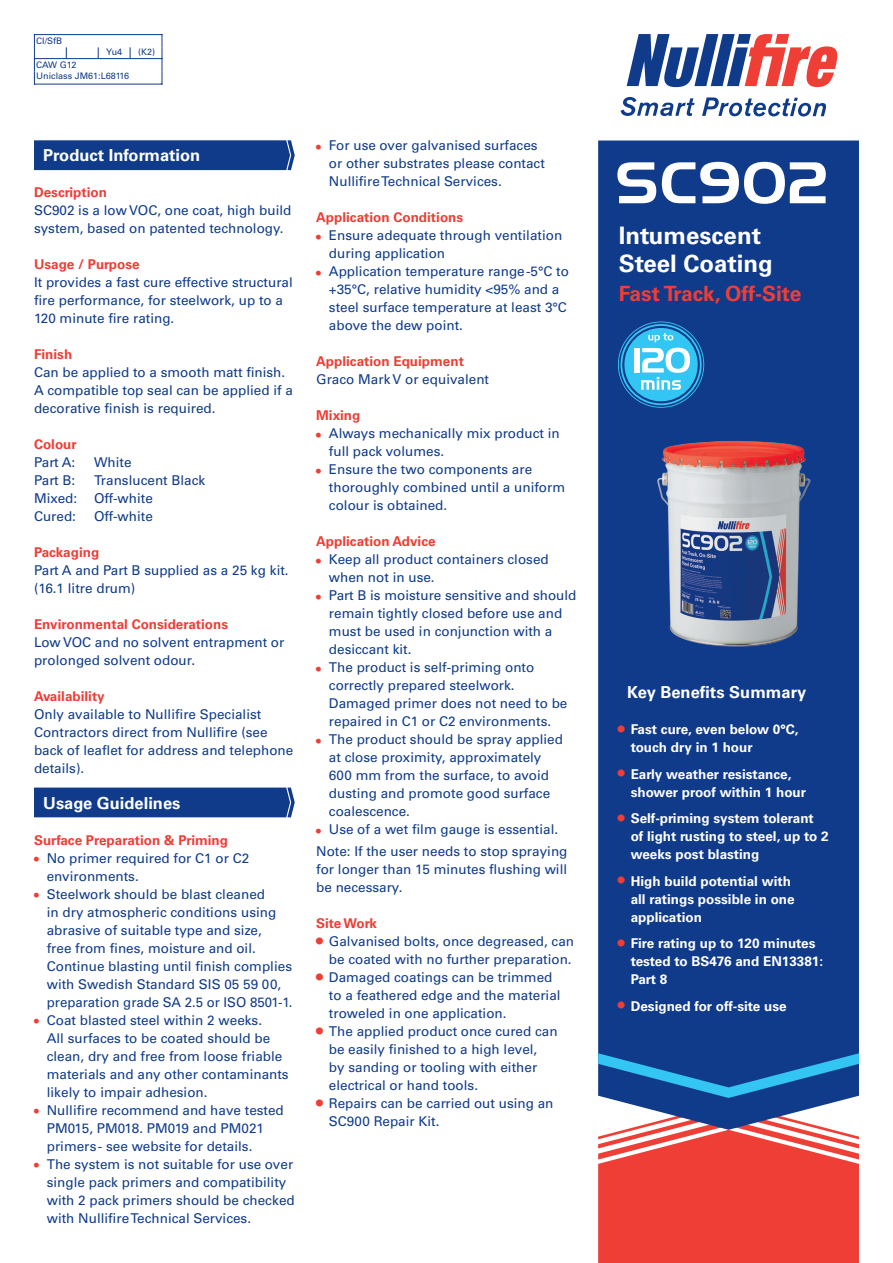
<style>
.page{position:relative;width:893px;height:1263px;background:#fff}
.page>*{position:absolute;margin:0;border:0;box-sizing:border-box;transform-origin:0 0}
.t1{font:57px "Handel Gothic BT";letter-spacing:.03em;color:#fff}
.t2{font:700 24px/28.5px "Univers LTCYR 65";color:#fff}
.t3{font:700 21px "Univers LTCYR 65";color:#ee3e35}
.t4{font:700 16.5px "Univers LTCYR 65";color:#fff}
.t5{font:13.5px/18px "Univers LTCYR 55 Roman";color:#103b8a}
.t6{font:700 13.5px/18px "Univers LTCYR 65";color:#fff}
.t7{font:700 13.5px "Univers LTCYR 65";color:#ee3e35}
.t8{font:9px "Univers LTCYR 55 Roman";color:#103b8a}
.s1{font-family:"Univers LTCYR 65";font-weight:700;color:#ee3e35}
.s2{font-family:"Univers LTCYR 65";font-weight:700;font-size:19.5px;color:#ee3e35}
.s3{font-size:19.5px;color:#ee3e35}
</style>
<div class="page">
<div style="left:34px;top:140px;width:261px;height:30px;background:#103b8a"></div>
<div style="left:34px;top:787px;width:261px;height:30px;background:#103b8a"></div>
<div style="left:598px;top:140px;width:261px;height:913px;background:#103b8a"></div>
<svg style="left:598px;top:1053px;width:261px;height:210px;background:#b25a69"></svg>
<hr style="left:34px;top:34px;width:128px;height:1px;background:#103b8a">
<hr style="left:34px;top:58px;width:128px;height:1px;background:#103b8a">
<svg style="left:34px;top:35px;width:1px;height:49px"></svg>
<svg style="left:162px;top:34px;width:1px;height:50px"></svg>
<hr style="left:34px;top:84px;width:128px;height:1px;background:#103b8a">
<svg style="left:627px;top:34px;width:211px;height:53px"></svg>
<svg style="left:620px;top:97px;width:75px;height:19px"></svg>
<svg style="left:702px;top:97px;width:124px;height:19px"></svg>
<svg style="left:618px;top:321px;width:86px;height:76px;background:#4aa7d6"></svg>
<img style="left:598px;top:397px;width:261px;height:275px">
<p class="t8" style="left:36px;top:35px;width:28px">CI/SfB</p>
<p class="t8" style="left:106px;top:46px;width:18px">Yu4</p>
<p class="t8" style="left:138px;top:46px;width:19px">(K2)</p>
<p class="t8" style="left:36px;top:58px;width:42px">CAW G12</p>
<p class="t8" style="left:36px;top:69px;width:94px">Uniclass JM61:L68116</p>
<p class="t4" style="left:43px;top:143px;width:159px">Product Information</p>
<p class="t5" style="left:34px;top:182px;width:259px"><span class="s1">Description<br></span>SC902 is a low VOC, one coat, high build system, based on patented technology.</p>
<p class="t7" style="left:34px;top:254px;width:107px">Usage / Purpose</p>
<p class="t5" style="left:34px;top:272px;width:260px">It provides a fast cure effective structural fire performance, for steelwork, up to a<br>120 minute fire rating.</p>
<p class="t7" style="left:34px;top:344px;width:40px">Finish</p>
<p class="t5" style="left:34px;top:362px;width:260px">Can be applied to a smooth matt finish.<br>A compatible top seal can be applied if a decorative finish is required.</p>
<p class="t7" style="left:34px;top:434px;width:44px">Colour</p>
<p class="t5" style="left:34px;top:452px;width:43px">Part A:</p>
<p class="t5" style="left:94px;top:452px;width:39px">White</p>
<p class="t5" style="left:34px;top:470px;width:43px">Part B:</p>
<p class="t5" style="left:94px;top:470px;width:113px">Translucent Black</p>
<p class="t5" style="left:34px;top:488px;width:120px">Mixed: Off-white</p>
<p class="t5" style="left:34px;top:506px;width:44px">Cured:</p>
<p class="t5" style="left:94px;top:506px;width:60px">Off-white</p>
<p class="t7" style="left:34px;top:542px;width:67px">Packaging</p>
<p class="t5" style="left:34px;top:560px;width:256px">Part A and Part B supplied as a 25 kg kit.</p>
<p class="t5" style="left:34px;top:578px;width:103px">(16.1 litre drum)</p>
<p class="t7" style="left:34px;top:614px;width:196px">Environmental Considerations</p>
<p class="t5" style="left:34px;top:632px;width:252px">Low VOC and no solvent entrapment or prolonged solvent odour.</p>
<p class="t7" style="left:34px;top:686px;width:72px">Availability</p>
<p class="t5" style="left:34px;top:704px;width:261px">Only available to Nullifire Specialist Contractors direct from Nullifire (see back of leaflet for address and telephone details).</p>
<p class="t4" style="left:43px;top:791px;width:139px">Usage Guidelines</p>
<p class="t7" style="left:34px;top:830px;width:196px">Surface Preparation &amp; Priming</p>
<p class="t5" style="left:47px;top:848px;width:204px;text-indent:-13px"><span class="s1">•</span> No primer required for C1 or C2 environments.</p>
<p class="t5" style="left:47px;top:884px;width:247px;text-indent:-13px"><span class="s1">•</span> Steelwork should be blast cleaned<br>in dry atmospheric conditions using abrasive of suitable type and size,<br>free from fines, moisture and oil.<br>Continue blasting until finish complies with Swedish Standard SIS 05 59 00, preparation grade SA 2.5 or ISO 8501-1.</p>
<p class="t5" style="left:47px;top:1010px;width:243px;text-indent:-13px"><span class="s1">•</span> Coat blasted steel within 2 weeks.<br>All surfaces to be coated should be clean, dry and free from loose friable materials and any other contaminants likely to impair adhesion.</p>
<p class="t5" style="left:47px;top:1100px;width:239px;text-indent:-13px"><span class="s1">•</span> Nullifire recommend and have tested<br>PM015, PM018. PM019 and PM021 primers - see website for details.</p>
<p class="t5" style="left:47px;top:1154px;width:250px;text-indent:-13px"><span class="s1">•</span> The system is not suitable for use over single pack primers and compatibility with 2 pack primers should be checked with Nullifire Technical Services.</p>
<p class="t5" style="left:329px;top:136px;width:217px;text-indent:-13px"><span class="s1">•</span> For use over galvanised surfaces or other substrates please contact<br>Nullifire Technical Services.</p>
<p class="t7" style="left:316px;top:208px;width:149px">Application Conditions</p>
<p class="t5" style="left:329px;top:226px;width:235px;text-indent:-13px"><span class="s1">•</span> Ensure adequate through ventilation during application</p>
<p class="t5" style="left:329px;top:262px;width:242px;text-indent:-13px"><span class="s1">•</span> Application temperature range -5°C to +35°C, relative humidity &lt;95% and a steel surface temperature at least 3°C above the dew point.</p>
<p class="t7" style="left:316px;top:352px;width:149px">Application Equipment</p>
<p class="t5" style="left:316px;top:370px;width:174px">Graco Mark V or equivalent</p>
<p class="t7" style="left:316px;top:406px;width:46px">Mixing</p>
<p class="t5" style="left:329px;top:424px;width:232px;text-indent:-13px"><span class="s1">•</span> Always mechanically mix product in full pack volumes.</p>
<p class="t5" style="left:329px;top:460px;width:238px;text-indent:-13px"><span class="s1">•</span> Ensure the two components are thoroughly combined until a uniform colour is obtained.</p>
<p class="t7" style="left:316px;top:532px;width:121px">Application Advice</p>
<p class="t5" style="left:329px;top:550px;width:221px;text-indent:-13px"><span class="s1">•</span> Keep all product containers closed when not in use.</p>
<p class="t5" style="left:329px;top:586px;width:249px;text-indent:-13px"><span class="s1">•</span> Part B is moisture sensitive and should remain tightly closed before use and must be used in conjunction with a desiccant kit.</p>
<p class="t5" style="left:329px;top:658px;width:240px;text-indent:-13px"><span class="s1">•</span> The product is self-priming onto correctly prepared steelwork.<br>Damaged primer does not need to be repaired in C1 or C2 environments.</p>
<p class="t5" style="left:329px;top:730px;width:236px;text-indent:-13px"><span class="s1">•</span> The product should be spray applied at close proximity, approximately<br>600 mm from the surface, to avoid dusting and promote good surface coalescence.</p>
<p class="t5" style="left:316px;top:820px;width:244px"><span class="s1">•</span> Use of a wet film gauge is essential.</p>
<p class="t5" style="left:316px;top:842px;width:253px;text-align:justify">Note: If the user needs to stop spraying for longer than 15 minutes flushing will be necessary.</p>
<p class="t7" style="left:316px;top:914px;width:62px">Site Work</p>
<p class="t5" style="left:316px;top:932px;width:259px;text-align:right"><span class="s2">•</span> Galvanised bolts, once degreased, can be coated with no further preparation.</p>
<p class="t5" style="left:329px;top:968px;width:233px;text-indent:-13px"><span class="s2">•</span> Damaged coatings can be trimmed to a feathered edge and the material troweled in one application.</p>
<p class="t5" style="left:329px;top:1022px;width:230px;text-indent:-13px"><span class="s2">•</span> The applied product once cured can be easily finished to a high level,<br>by sanding or tooling with either electrical or hand tools.</p>
<p class="t5" style="left:329px;top:1094px;width:226px;text-indent:-13px"><span class="s2">•</span> Repairs can be carried out using an<br>SC900 Repair Kit.</p>
<p class="t1" style="left:615px;top:148px;width:213px">SC902</p>
<p class="t2" style="left:619px;top:220px;width:156px">Intumescent<br>Steel Coating</p>
<p class="t3" style="left:619px;top:278px;width:184px">Fast Track, Off-Site</p>
<p class="t4" style="left:627px;top:681px;width:181px">Key Benefits Summary</p>
<p class="t6" style="left:631px;top:720px;width:169px;text-indent:-13px"><span class="s3">•</span> Fast cure, even below 0°C, touch dry in 1 hour</p>
<p class="t6" style="left:631px;top:764px;width:177px;text-indent:-13px"><span class="s3">•</span> Early weather resistance, shower proof within 1 hour</p>
<p class="t6" style="left:631px;top:809px;width:199px;text-indent:-13px"><span class="s3">•</span> Self-priming system tolerant of light rusting to steel, up to 2 weeks post blasting</p>
<p class="t6" style="left:631px;top:871px;width:166px;text-indent:-13px"><span class="s3">•</span> High build potential with all ratings possible in one application</p>
<p class="t6" style="left:631px;top:934px;width:194px;text-indent:-13px"><span class="s3">•</span> Fire rating up to 120 minutes tested to BS476 and EN13381:<br>Part 8</p>
<p class="t6" style="left:618px;top:996px;width:170px"><span class="s3">•</span> Designed for off-site use</p>
</div>
